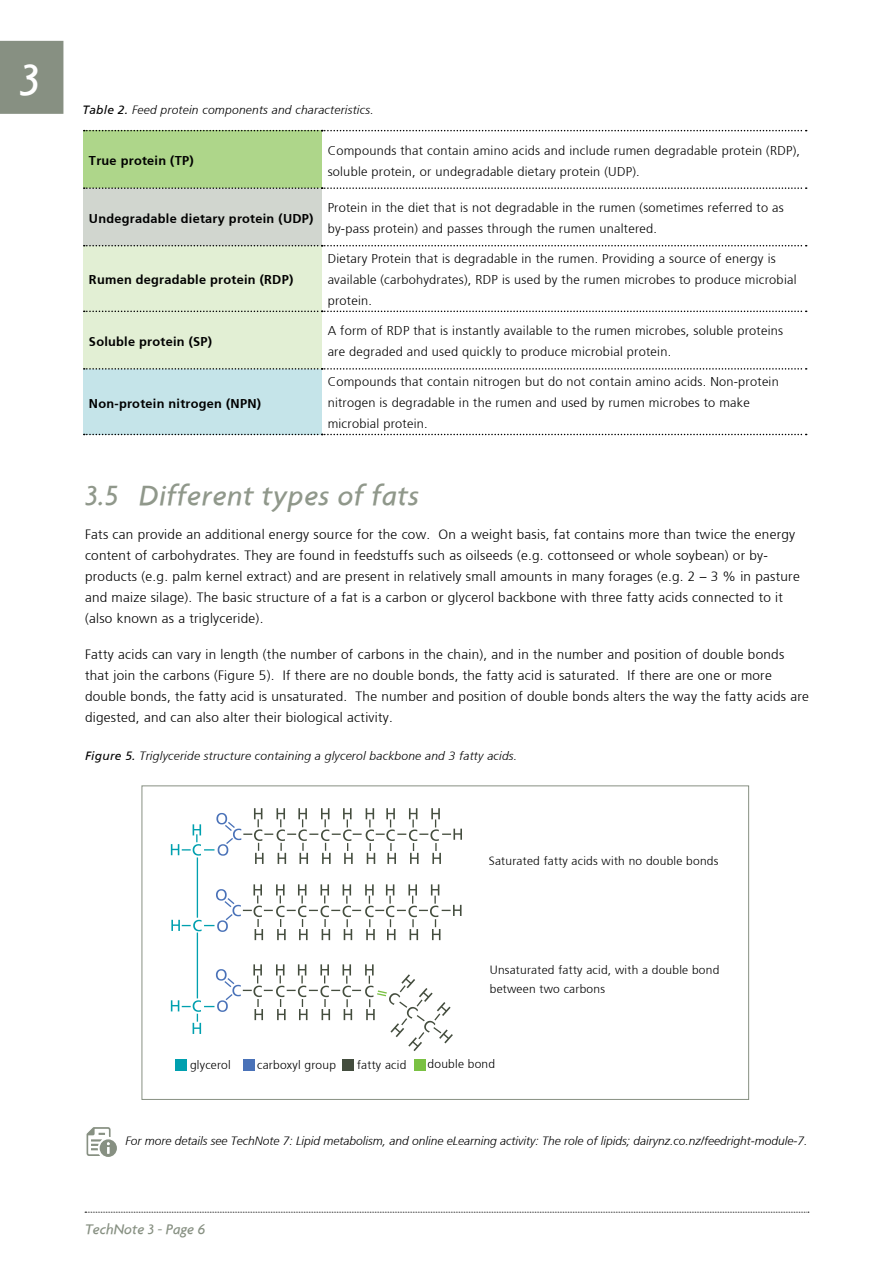
<style>
.page{position:relative;width:893px;height:1263px;background:#fff}
.page>*{position:absolute;margin:0;border:0;box-sizing:border-box;transform-origin:0 0}
.t1{font:italic 500 48px "Agenda";color:#fff}
.t2{font:italic 500 30px "Agenda";letter-spacing:.02em;color:#90988b}
.t3{font:italic 500 15px "Agenda";color:#879082}
.t4{font:300 13.5px/21px "Frutiger";letter-spacing:.02em;color:#000}
.t5{font:300 12.75px/21px "Frutiger";letter-spacing:.02em;color:#000}
.t6{font:700 12.75px "Frutiger";letter-spacing:.02em;color:#000}
.t7{font:300 12px/18.6px "Frutiger";letter-spacing:.02em;color:#000}
.t8{font:italic 300 12px "Frutiger";color:#000}
.t9{font:italic 300 12px "Frutiger";letter-spacing:.02em;color:#000}
.s1{font-weight:400}
</style>
<div class="page">
<svg style="left:85px;top:1212px;width:724px;height:1px"></svg>
<div style="left:0;top:41px;width:63px;height:73px;background:#879082"></div>
<svg style="left:86px;top:1127px;width:31px;height:30px"></svg>
<div style="left:83px;top:131px;width:239px;height:57px;background:#aed68a"></div>
<div style="left:83px;top:188px;width:239px;height:58px;background:#d1d6cf"></div>
<div style="left:83px;top:246px;width:239px;height:65px;background:#e2efd4"></div>
<div style="left:83px;top:311px;width:239px;height:58px;background:#e2efd4"></div>
<div style="left:83px;top:369px;width:239px;height:65px;background:#c5e4e9"></div>
<svg style="left:84px;top:130px;width:723px;height:1px"></svg>
<svg style="left:84px;top:311px;width:723px;height:1px"></svg>
<svg style="left:84px;top:368px;width:723px;height:2px"></svg>
<svg style="left:84px;top:434px;width:723px;height:1px"></svg>
<svg style="left:84px;top:187px;width:723px;height:2px"></svg>
<svg style="left:84px;top:245px;width:723px;height:1px"></svg>
<hr style="left:197px;top:857px;width:1px;height:61px;background:#00a0af">
<hr style="left:197px;top:932px;width:1px;height:66px;background:#00a0af">
<svg style="left:171px;top:808px;width:291px;height:56px"></svg>
<svg style="left:171px;top:884px;width:290px;height:56px"></svg>
<svg style="left:171px;top:964px;width:282px;height:87px"></svg>
<div style="left:175px;top:1059px;width:12px;height:11px;background:#00a0af"></div>
<div style="left:243px;top:1059px;width:11px;height:11px;background:#4a72b8"></div>
<div style="left:342px;top:1059px;width:11px;height:11px;background:#444d3e"></div>
<div style="left:414px;top:1059px;width:11px;height:11px;background:#7ac143"></div>
<h1 class="t1" style="left:20px;top:51px;width:22px">3</h1>
<p class="t9" style="left:82px;top:103px;width:293px"><span class="s1">Table 2.</span> Feed protein components and characteristics.</p>
<p class="t6" style="left:89px;top:153px;width:106px">True protein (TP)</p>
<p class="t5" style="left:328px;top:140px;width:474px">Compounds that contain amino acids and include rumen degradable protein (RDP), soluble protein, or undegradable dietary protein (UDP).</p>
<p class="t6" style="left:89px;top:211px;width:226px">Undegradable dietary protein (UDP)</p>
<p class="t5" style="left:328px;top:197px;width:458px">Protein in the diet that is not degradable in the rumen (sometimes referred to as by-pass protein) and passes through the rumen unaltered.</p>
<p class="t6" style="left:89px;top:273px;width:206px">Rumen degradable protein (RDP)</p>
<p class="t5" style="left:328px;top:249px;width:470px">Dietary Protein that is degradable in the rumen. Providing a source of energy is available (carbohydrates), RDP is used by the rumen microbes to produce microbial protein.</p>
<p class="t6" style="left:89px;top:334px;width:125px">Soluble protein (SP)</p>
<p class="t5" style="left:328px;top:321px;width:457px">A form of RDP that is instantly available to the rumen microbes, soluble proteins are degraded and used quickly to produce microbial protein.</p>
<p class="t6" style="left:89px;top:396px;width:174px">Non-protein nitrogen (NPN)</p>
<p class="t5" style="left:328px;top:372px;width:453px">Compounds that contain nitrogen but do not contain amino acids. Non-protein nitrogen is degradable in the rumen and used by rumen microbes to make microbial protein.</p>
<h2 class="t2" style="left:85px;top:477px;width:336px">3.5 Different types of fats</h2>
<p class="t4" style="left:85px;top:524px;width:716px">Fats can provide an additional energy source for the cow. On a weight basis, fat contains more than twice the energy content of carbohydrates. They are found in feedstuffs such as oilseeds (e.g. cottonseed or whole soybean) or by&shy;products (e.g. palm kernel extract) and are present in relatively small amounts in many forages (e.g. 2 – 3 % in pasture and maize silage). The basic structure of a fat is a carbon or glycerol backbone with three fatty acids connected to it (also known as a triglyceride).</p>
<p class="t4" style="left:85px;top:644px;width:725px">Fatty acids can vary in length (the number of carbons in the chain), and in the number and position of double bonds that join the carbons (Figure 5). If there are no double bonds, the fatty acid is saturated. If there are one or more double bonds, the fatty acid is unsaturated. The number and position of double bonds alters the way the fatty acids are digested, and can also alter their biological activity.</p>
<p class="t9" style="left:85px;top:749px;width:434px"><span class="s1">Figure 5.</span> Triglyceride structure containing a glycerol backbone and 3 fatty acids.</p>
<p class="t7" style="left:489px;top:851px;width:231px">Saturated fatty acids with no double bonds</p>
<p class="t7" style="left:490px;top:961px;width:231px">Unsaturated fatty acid, with a double bond between two carbons</p>
<p class="t7" style="left:190px;top:1055px;width:42px">glycerol</p>
<p class="t7" style="left:257px;top:1055px;width:80px">carboxyl group</p>
<p class="t7" style="left:357px;top:1055px;width:51px">fatty acid</p>
<p class="t7" style="left:428px;top:1055px;width:69px">double bond</p>
<p class="t8" style="left:125px;top:1134px;width:684px">For more details see TechNote 7: Lipid metabolism, and online eLearning activity: The role of lipids; dairynz.co.nz/feedright-module-7.</p>
<p class="t3" style="left:85px;top:1220px;width:122px">TechNote 3 - Page 6</p>
</div>
